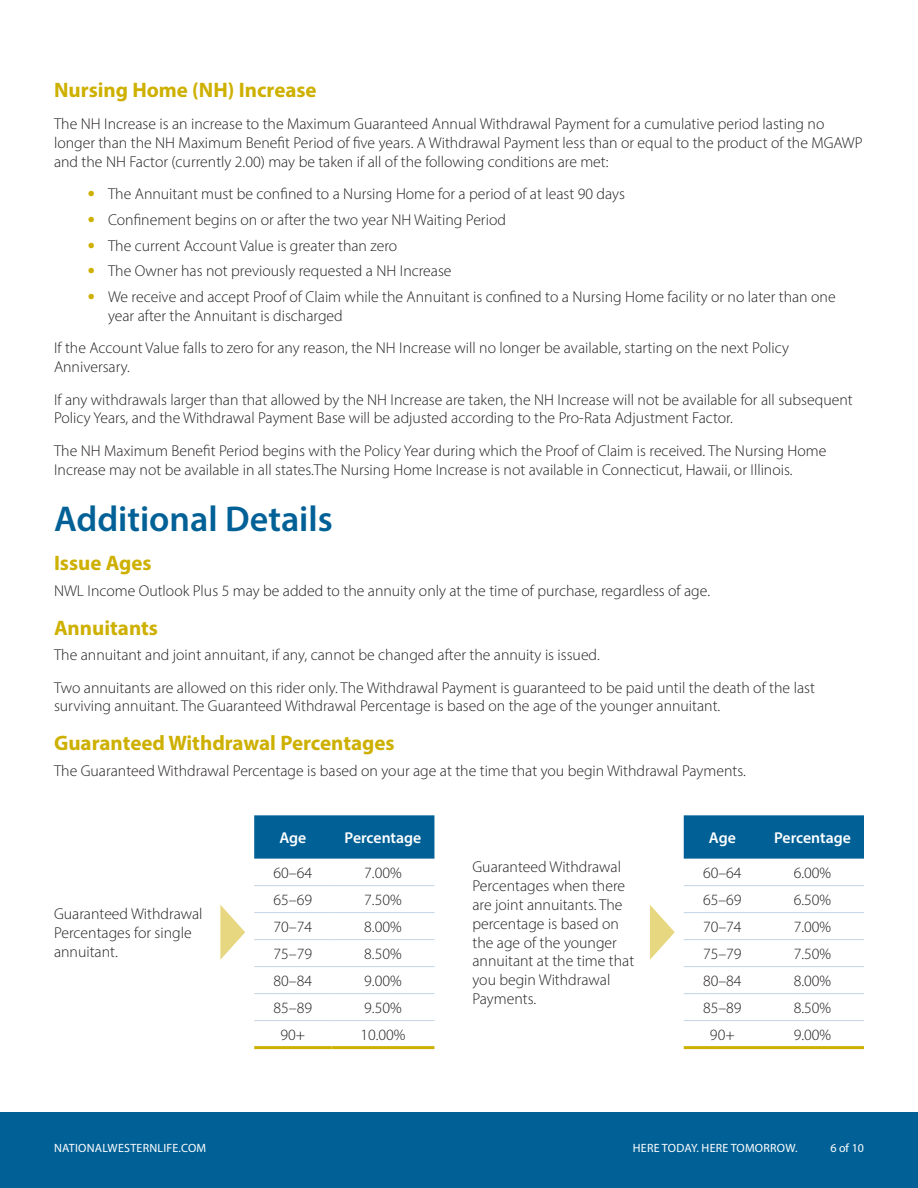
<style>
.page{position:relative;width:918px;height:1188px;background:#fff}
.page>*{position:absolute;margin:0;border:0;box-sizing:border-box;transform-origin:0 0}
.Section_Subhead{font:600 36px "Myriad Pro";color:#016197}
.Paragraph_Headline{font:700 21px "Myriad Pro";color:#ceb000}
.Section_Subhead-2{font:700 21px "Myriad Pro";color:#ceb000}
.Section_Subhead-3{font:300 15.75px/18.9px "Myriad Pro";color:#231f20}
.Paragraph_Headline-2{font:300 15.75px/18.9px "Myriad Pro";color:#231f20}
.Paragraph_Headline-3{font:600 15.75px "Myriad Pro";color:#fff}
.t1{font:12px "Myriad Pro";letter-spacing:.02em;color:#fff}
.s1{font-weight:700;font-size:21px;color:#ceb000}
</style>
<div class="page">
<div style="left:0;top:1112px;width:918px;height:76px;background:#016197"></div>
<div style="left:684px;top:815px;width:180px;height:44px;background:#016197"></div>
<hr style="left:684px;top:885px;width:77px;height:1px;background:#c4d4e4">
<hr style="left:761px;top:885px;width:103px;height:1px;background:#c4d4e4">
<hr style="left:684px;top:912px;width:77px;height:1px;background:#c4d4e4">
<hr style="left:761px;top:912px;width:103px;height:1px;background:#c4d4e4">
<hr style="left:684px;top:939px;width:77px;height:1px;background:#c4d4e4">
<hr style="left:761px;top:939px;width:103px;height:1px;background:#c4d4e4">
<hr style="left:684px;top:966px;width:77px;height:1px;background:#c4d4e4">
<hr style="left:761px;top:966px;width:103px;height:1px;background:#c4d4e4">
<hr style="left:684px;top:993px;width:77px;height:1px;background:#c4d4e4">
<hr style="left:761px;top:993px;width:103px;height:1px;background:#c4d4e4">
<hr style="left:684px;top:1020px;width:77px;height:1px;background:#c4d4e4">
<hr style="left:761px;top:1020px;width:103px;height:1px;background:#c4d4e4">
<hr style="left:684px;top:1046px;width:77px;height:3px;background:#ceb000">
<hr style="left:761px;top:1046px;width:103px;height:3px;background:#ceb000">
<div style="left:254px;top:815px;width:180px;height:44px;background:#016197"></div>
<hr style="left:254px;top:885px;width:77px;height:1px;background:#c4d4e4">
<hr style="left:331px;top:885px;width:103px;height:1px;background:#c4d4e4">
<hr style="left:254px;top:912px;width:77px;height:1px;background:#c4d4e4">
<hr style="left:331px;top:912px;width:103px;height:1px;background:#c4d4e4">
<hr style="left:254px;top:939px;width:77px;height:1px;background:#c4d4e4">
<hr style="left:331px;top:939px;width:103px;height:1px;background:#c4d4e4">
<hr style="left:254px;top:966px;width:77px;height:1px;background:#c4d4e4">
<hr style="left:331px;top:966px;width:103px;height:1px;background:#c4d4e4">
<hr style="left:254px;top:993px;width:77px;height:1px;background:#c4d4e4">
<hr style="left:331px;top:993px;width:103px;height:1px;background:#c4d4e4">
<hr style="left:254px;top:1020px;width:77px;height:1px;background:#c4d4e4">
<hr style="left:331px;top:1020px;width:103px;height:1px;background:#c4d4e4">
<hr style="left:254px;top:1046px;width:77px;height:3px;background:#ceb000">
<hr style="left:331px;top:1046px;width:103px;height:3px;background:#ceb000">
<svg style="left:650px;top:905px;width:25px;height:55px"></svg>
<svg style="left:220px;top:905px;width:25px;height:55px"></svg>
<p class="Section_Subhead-2" style="left:54px;top:76px;width:264px">Nursing Home (NH) Increase</p>
<p class="Section_Subhead-3" style="left:54px;top:114px;width:810px">The NH Increase is an increase to the Maximum Guaranteed Annual Withdrawal Payment for a cumulative period lasting no longer than the NH Maximum Benefit Period of five years. A Withdrawal Payment less than or equal to the product of the MGAWP and the NH Factor (currently 2.00) may be taken if all of the following conditions are met:</p>
<p class="Section_Subhead-3" style="left:88px;top:185px;width:539px"><span class="s1">•</span> The Annuitant must be confined to a Nursing Home for a period of at least 90 days</p>
<p class="Section_Subhead-3" style="left:88px;top:210px;width:420px"><span class="s1">•</span> Confinement begins on or after the two year NH Waiting Period</p>
<p class="Section_Subhead-3" style="left:88px;top:236px;width:311px"><span class="s1">•</span> The current Account Value is greater than zero</p>
<p class="Section_Subhead-3" style="left:88px;top:261px;width:365px"><span class="s1">•</span> The Owner has not previously requested a NH Increase</p>
<p class="Section_Subhead-3" style="left:108px;top:287px;width:729px;text-indent:-20px"><span class="s1">•</span> We receive and accept Proof of Claim while the Annuitant is confined to a Nursing Home facility or no later than one year after the Annuitant is discharged</p>
<p class="Section_Subhead-3" style="left:54px;top:338px;width:736px">If the Account Value falls to zero for any reason, the NH Increase will no longer be available, starting on the next Policy<br>Anniversary.</p>
<p class="Section_Subhead-3" style="left:54px;top:390px;width:800px">If any withdrawals larger than that allowed by the NH Increase are taken, the NH Increase will not be available for all subsequent<br>Policy Years, and the Withdrawal Payment Base will be adjusted according to the Pro-Rata Adjustment Factor.</p>
<p class="Section_Subhead-3" style="left:54px;top:441px;width:774px">The NH Maximum Benefit Period begins with the Policy Year during which the Proof of Claim is received. The Nursing Home<br>Increase may not be available in all states.The Nursing Home Increase is not available in Connecticut, Hawaii, or Illinois.</p>
<p class="Section_Subhead" style="left:54px;top:496px;width:280px">Additional Details</p>
<p class="Paragraph_Headline" style="left:54px;top:549px;width:99px">Issue Ages</p>
<p class="Paragraph_Headline-2" style="left:54px;top:581px;width:658px">NWL Income Outlook Plus 5 may be added to the annuity only at the time of purchase, regardless of age.</p>
<p class="Paragraph_Headline" style="left:54px;top:614px;width:106px">Annuitants</p>
<p class="Paragraph_Headline-2" style="left:54px;top:645px;width:547px">The annuitant and joint annuitant, if any, cannot be changed after the annuity is issued.</p>
<p class="Paragraph_Headline-2" style="left:54px;top:678px;width:762px">Two annuitants are allowed on this rider only. The Withdrawal Payment is guaranteed to be paid until the death of the last surviving annuitant. The Guaranteed Withdrawal Percentage is based on the age of the younger annuitant.</p>
<p class="Paragraph_Headline" style="left:54px;top:729px;width:342px">Guaranteed Withdrawal Percentages</p>
<p class="Paragraph_Headline-2" style="left:54px;top:761px;width:693px">The Guaranteed Withdrawal Percentage is based on your age at the time that you begin Withdrawal Payments.</p>
<p class="Paragraph_Headline-2" style="left:54px;top:904px;width:150px">Guaranteed Withdrawal<br>Percentages for single annuitant.</p>
<p class="Paragraph_Headline-3" style="left:279px;top:828px;width:28px">Age</p>
<p class="Paragraph_Headline-3" style="left:345px;top:828px;width:78px">Percentage</p>
<p class="Paragraph_Headline-2" style="left:274px;top:863px;width:40px">60–64</p>
<p class="Paragraph_Headline-2" style="left:364px;top:863px;width:39px">7.00%</p>
<p class="Paragraph_Headline-2" style="left:274px;top:890px;width:40px">65–69</p>
<p class="Paragraph_Headline-2" style="left:364px;top:890px;width:39px">7.50%</p>
<p class="Paragraph_Headline-2" style="left:274px;top:917px;width:40px">70–74</p>
<p class="Paragraph_Headline-2" style="left:364px;top:917px;width:39px">8.00%</p>
<p class="Paragraph_Headline-2" style="left:274px;top:944px;width:40px">75–79</p>
<p class="Paragraph_Headline-2" style="left:364px;top:944px;width:39px">8.50%</p>
<p class="Paragraph_Headline-2" style="left:274px;top:971px;width:40px">80–84</p>
<p class="Paragraph_Headline-2" style="left:364px;top:971px;width:39px">9.00%</p>
<p class="Paragraph_Headline-2" style="left:274px;top:998px;width:40px">85–89</p>
<p class="Paragraph_Headline-2" style="left:364px;top:998px;width:39px">9.50%</p>
<p class="Paragraph_Headline-2" style="left:280px;top:1025px;width:26px">90+</p>
<p class="Paragraph_Headline-2" style="left:360px;top:1025px;width:47px">10.00%</p>
<p class="Paragraph_Headline-2" style="left:472px;top:857px;width:163px">Guaranteed Withdrawal<br>Percentages when there are joint annuitants. The percentage is based on the age of the younger annuitant at the time that you begin Withdrawal<br>Payments.</p>
<p class="Paragraph_Headline-3" style="left:709px;top:828px;width:28px">Age</p>
<p class="Paragraph_Headline-3" style="left:774px;top:828px;width:78px">Percentage</p>
<p class="Paragraph_Headline-2" style="left:703px;top:863px;width:40px">60–64</p>
<p class="Paragraph_Headline-2" style="left:794px;top:863px;width:39px">6.00%</p>
<p class="Paragraph_Headline-2" style="left:703px;top:890px;width:40px">65–69</p>
<p class="Paragraph_Headline-2" style="left:794px;top:890px;width:39px">6.50%</p>
<p class="Paragraph_Headline-2" style="left:703px;top:917px;width:40px">70–74</p>
<p class="Paragraph_Headline-2" style="left:794px;top:917px;width:39px">7.00%</p>
<p class="Paragraph_Headline-2" style="left:703px;top:944px;width:40px">75–79</p>
<p class="Paragraph_Headline-2" style="left:794px;top:944px;width:39px">7.50%</p>
<p class="Paragraph_Headline-2" style="left:703px;top:971px;width:40px">80–84</p>
<p class="Paragraph_Headline-2" style="left:794px;top:971px;width:39px">8.00%</p>
<p class="Paragraph_Headline-2" style="left:703px;top:998px;width:40px">85–89</p>
<p class="Paragraph_Headline-2" style="left:794px;top:998px;width:39px">8.50%</p>
<p class="Paragraph_Headline-2" style="left:710px;top:1025px;width:26px">90+</p>
<p class="Paragraph_Headline-2" style="left:794px;top:1025px;width:39px">9.00%</p>
<p class="t1" style="left:54px;top:1141px;width:154px">NATIONALWESTERNLIFE.COM</p>
<p class="t1" style="left:633px;top:1141px;width:166px">HERE TODAY. HERE TOMORROW.</p>
<p class="t1" style="left:830px;top:1141px;width:35px">6 of 10</p>
</div>
